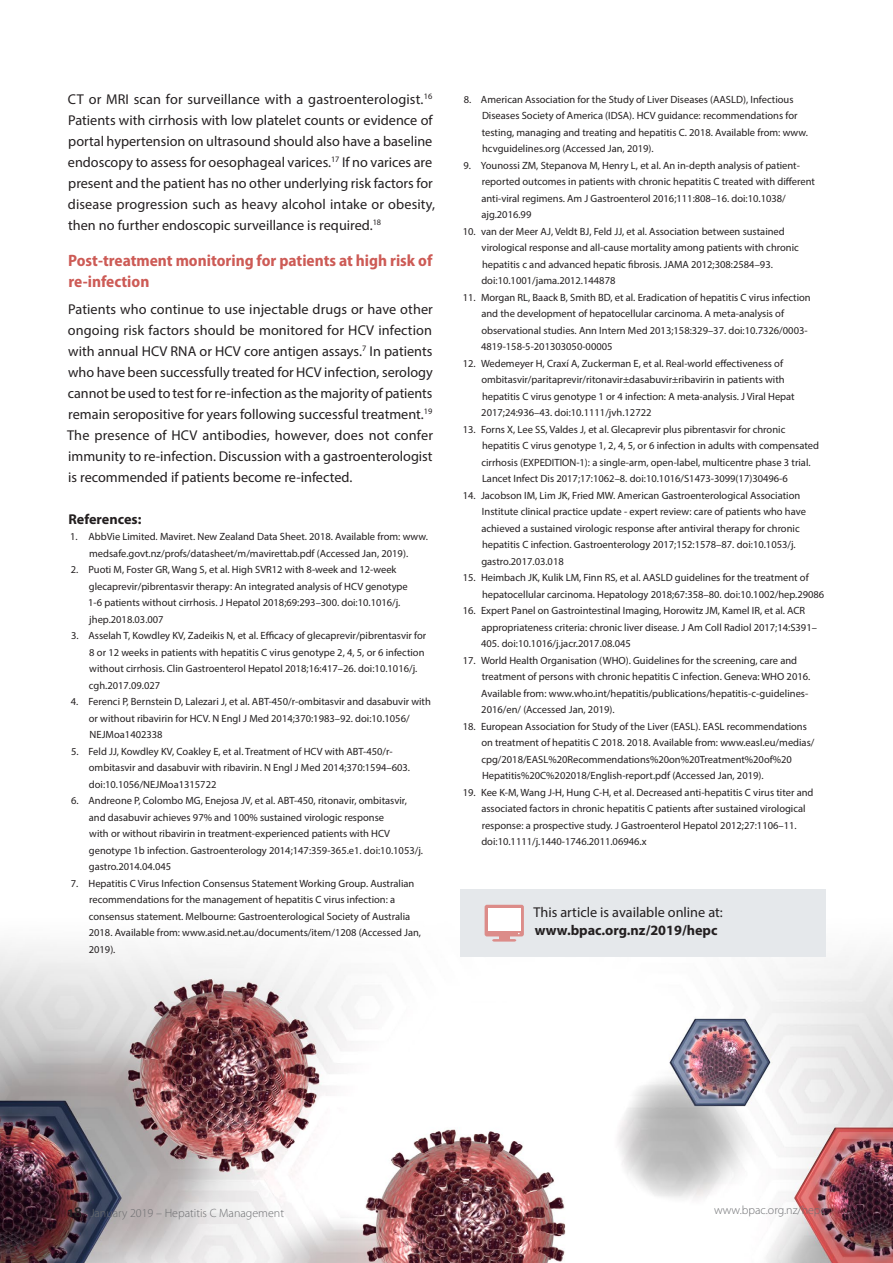
<style>
.page{position:relative;width:893px;height:1263px;background:#fff}
.page>*{position:absolute;margin:0;border:0;box-sizing:border-box;transform-origin:0 0}
.B_head{font:700 semi-condensed 16.5px/21px "Myriad Pro";color:#cd5b56}
.Body{font:14.25px/21px "Myriad Pro";color:#231f20;text-align:justify}
.Body-First_Line_Inde{font:14.25px/21px "Myriad Pro";color:#231f20}
.Body_Line_Space{font:14.25px "Myriad Pro";color:#231f20}
.Body-2{font:700 14.25px "Myriad Pro";color:#231f20}
.C_head{font:700 14.25px "Myriad Pro";color:#231f20}
.t1{font:300 12px "Myriad Pro";color:#6c6d70}
.Indented_Ref{font:10.5px/16.5px "Myriad Pro";color:#231f20}
.s1{font-weight:600;font-size:15.75px;color:#231f20}
</style>
<div class="page">
<img style="left:0;top:906px;width:893px;height:357px">
<div style="left:460px;top:889px;width:365px;height:67px;background:#e5e8eb"></div>
<div style="left:485px;top:905px;width:39px;height:31px;background:#dc8c89;border-radius:2px"></div>
<div style="left:488px;top:908px;width:32px;height:23px;background:#fff"></div>
<svg style="left:492px;top:933px;width:28px;height:8px"></svg>
<p class="Body-First_Line_Inde" style="left:68px;top:88px;width:369px">CT or MRI scan for surveillance with a gastroenterologist.<sup>16<br></sup>Patients with cirrhosis with low platelet counts or evidence of portal hypertension on ultrasound should also have a baseline endoscopy to assess for oesophageal varices.<sup>17</sup> If no varices are present and the patient has no other underlying risk factors for disease progression such as heavy alcohol intake or obesity, then no further endoscopic surveillance is required.<sup>18</sup></p>
<p class="B_head" style="left:68px;top:250px;width:366px">Post-treatment monitoring for patients at high risk of re-infection</p>
<p class="Body" style="left:67px;top:298px;width:367px">Patients who continue to use injectable drugs or have other ongoing risk factors should be monitored for HCV infection with annual HCV RNA or HCV core antigen assays.<sup>7</sup> In patients who have been successfully treated for HCV infection, serology cannot be used to test for re-infection as the majority of patients remain seropositive for years following successful treatment.<sup>19<br></sup>The presence of HCV antibodies, however, does not confer immunity to re-infection. Discussion with a gastroenterologist is recommended if patients become re-infected.</p>
<p class="C_head" style="left:68px;top:509px;width:75px">References:</p>
<p class="Indented_Ref" style="left:70px;top:528px;width:359px;text-align:center">1. AbbVie Limited. Maviret. New Zealand Data Sheet. 2018. Available from: www. medsafe.govt.nz/profs/datasheet/m/mavirettab.pdf (Accessed Jan, 2019).</p>
<p class="Indented_Ref" style="left:88px;top:561px;width:321px;text-indent:-17px">2. Puoti M, Foster GR, Wang S, et al. High SVR12 with 8-week and 12-week glecaprevir/pibrentasvir therapy: An integrated analysis of HCV genotype 1-6 patients without cirrhosis. J Hepatol 2018;69:293–300. doi:10.1016/j. jhep.2018.03.007</p>
<p class="Indented_Ref" style="left:89px;top:627px;width:339px;text-indent:-18px">3. Asselah T, Kowdley KV, Zadeikis N, et al. Efficacy of glecaprevir/pibrentasvir for 8 or 12 weeks in patients with hepatitis C virus genotype 2, 4, 5, or 6 infection without cirrhosis. Clin Gastroenterol Hepatol 2018;16:417–26. doi:10.1016/j. cgh.2017.09.027</p>
<p class="Indented_Ref" style="left:89px;top:693px;width:344px;text-indent:-18px">4. Ferenci P, Bernstein D, Lalezari J, et al. ABT-450/r-ombitasvir and dasabuvir with or without ribavirin for HCV. N Engl J Med 2014;370:1983–92. doi:10.1056/<br>NEJMoa1402338</p>
<p class="Indented_Ref" style="left:89px;top:743px;width:323px;text-indent:-18px">5. Feld JJ, Kowdley KV, Coakley E, et al. Treatment of HCV with ABT-450/r&shy;ombitasvir and dasabuvir with ribavirin. N Engl J Med 2014;370:1594–603. doi:10.1056/NEJMoa1315722</p>
<p class="Indented_Ref" style="left:89px;top:792px;width:336px;text-indent:-18px">6. Andreone P, Colombo MG, Enejosa JV, et al. ABT-450, ritonavir, ombitasvir, and dasabuvir achieves 97% and 100% sustained virologic response<br>with or without ribavirin in treatment-experienced patients with HCV genotype 1b infection. Gastroenterology 2014;147:359-365.e1. doi:10.1053/j. gastro.2014.04.045</p>
<p class="Indented_Ref" style="left:89px;top:875px;width:334px;text-indent:-18px">7. Hepatitis C Virus Infection Consensus Statement Working Group. Australian recommendations for the management of hepatitis C virus infection: a consensus statement. Melbourne: Gastroenterological Society of Australia 2018. Available from: www.asid.net.au/documents/item/1208 (Accessed Jan, 2019).</p>
<p class="Indented_Ref" style="left:482px;top:91px;width:328px;text-indent:-18px">8. American Association for the Study of Liver Diseases (AASLD), Infectious Diseases Society of America (IDSA). HCV guidance: recommendations for testing, managing and treating and hepatitis C. 2018. Available from: www. hcvguidelines.org (Accessed Jan, 2019).</p>
<p class="Indented_Ref" style="left:481px;top:157px;width:335px;text-indent:-18px">9. Younossi ZM, Stepanova M, Henry L, et al. An in-depth analysis of patient&shy;reported outcomes in patients with chronic hepatitis C treated with different anti-viral regimens. Am J Gastroenterol 2016;111:808–16. doi:10.1038/ ajg.2016.99</p>
<p class="Indented_Ref" style="left:481px;top:223px;width:319px;text-indent:-19px">10. van der Meer AJ, Veldt BJ, Feld JJ, et al. Association between sustained virological response and all-cause mortality among patients with chronic hepatitis c and advanced hepatic fibrosis. JAMA 2012;308:2584–93. doi:10.1001/jama.2012.144878</p>
<p class="Indented_Ref" style="left:481px;top:289px;width:331px;text-indent:-18px">11. Morgan RL, Baack B, Smith BD, et al. Eradication of hepatitis C virus infection and the development of hepatocellular carcinoma. A meta-analysis of observational studies. Ann Intern Med 2013;158:329–37. doi:10.7326/0003- 4819-158-5-201303050-00005</p>
<p class="Indented_Ref" style="left:481px;top:355px;width:315px;text-indent:-19px">12. Wedemeyer H, Craxí A, Zuckerman E, et al. Real-world effectiveness of ombitasvir/paritaprevir/ritonavir±dasabuvir±ribavirin in patients with hepatitis C virus genotype 1 or 4 infection: A meta-analysis. J Viral Hepat 2017;24:936–43. doi:10.1111/jvh.12722</p>
<p class="Indented_Ref" style="left:481px;top:421px;width:339px;text-indent:-19px">13. Forns X, Lee SS, Valdes J, et al. Glecaprevir plus pibrentasvir for chronic hepatitis C virus genotype 1, 2, 4, 5, or 6 infection in adults with compensated cirrhosis (EXPEDITION-1): a single-arm, open-label, multicentre phase 3 trial.<br>Lancet Infect Dis 2017;17:1062–8. doi:10.1016/S1473-3099(17)30496-6</p>
<p class="Indented_Ref" style="left:481px;top:487px;width:326px;text-indent:-19px">14. Jacobson IM, Lim JK, Fried MW. American Gastroenterological Association Institute clinical practice update - expert review: care of patients who have achieved a sustained virologic response after antiviral therapy for chronic hepatitis C infection. Gastroenterology 2017;152:1578–87. doi:10.1053/j. gastro.2017.03.018</p>
<p class="Indented_Ref" style="left:482px;top:569px;width:344px;text-indent:-19px">15. Heimbach JK, Kulik LM, Finn RS, et al. AASLD guidelines for the treatment of hepatocellular carcinoma. Hepatology 2018;67:358–80. doi:10.1002/hep.29086</p>
<p class="Indented_Ref" style="left:481px;top:602px;width:337px;text-indent:-18px">16. Expert Panel on Gastrointestinal Imaging, Horowitz JM, Kamel IR, et al. ACR appropriateness criteria: chronic liver disease. J Am Coll Radiol 2017;14:S391–<br>405. doi:10.1016/j.jacr.2017.08.045</p>
<p class="Indented_Ref" style="left:481px;top:652px;width:331px;text-indent:-19px">17. World Health Organisation (WHO). Guidelines for the screening, care and treatment of persons with chronic hepatitis C infection. Geneva: WHO 2016.<br>Available from: www.who.int/hepatitis/publications/hepatitis-c-guidelines-2016/en/ (Accessed Jan, 2019).</p>
<p class="Indented_Ref" style="left:481px;top:718px;width:335px;text-indent:-19px">18. European Association for Study of the Liver (EASL). EASL recommendations on treatment of hepatitis C 2018. 2018. Available from: www.easl.eu/medias/ cpg/2018/EASL%20Recommendations%20on%20Treatment%20of%20<br>Hepatitis%20C%202018/English-report.pdf (Accessed Jan, 2019).</p>
<p class="Indented_Ref" style="left:481px;top:784px;width:334px;text-indent:-19px">19. Kee K-M, Wang J-H, Hung C-H, et al. Decreased anti-hepatitis C virus titer and associated factors in chronic hepatitis C patients after sustained virological response: a prospective study. J Gastroenterol Hepatol 2012;27:1106–11. doi:10.1111/j.1440-1746.2011.06946.x</p>
<p class="Body_Line_Space" style="left:533px;top:904px;width:191px">This article is available online at:</p>
<p class="Body-2" style="left:535px;top:921px;width:184px">www.bpac.org.nz/2019/hepc</p>
<p class="t1" style="left:68px;top:1206px;width:218px"><span class="s1">18</span> January 2019 – Hepatitis C Management</p>
<p class="t1" style="left:714px;top:1202px;width:113px">www.bpac.org.nz/hepc</p>
</div>
